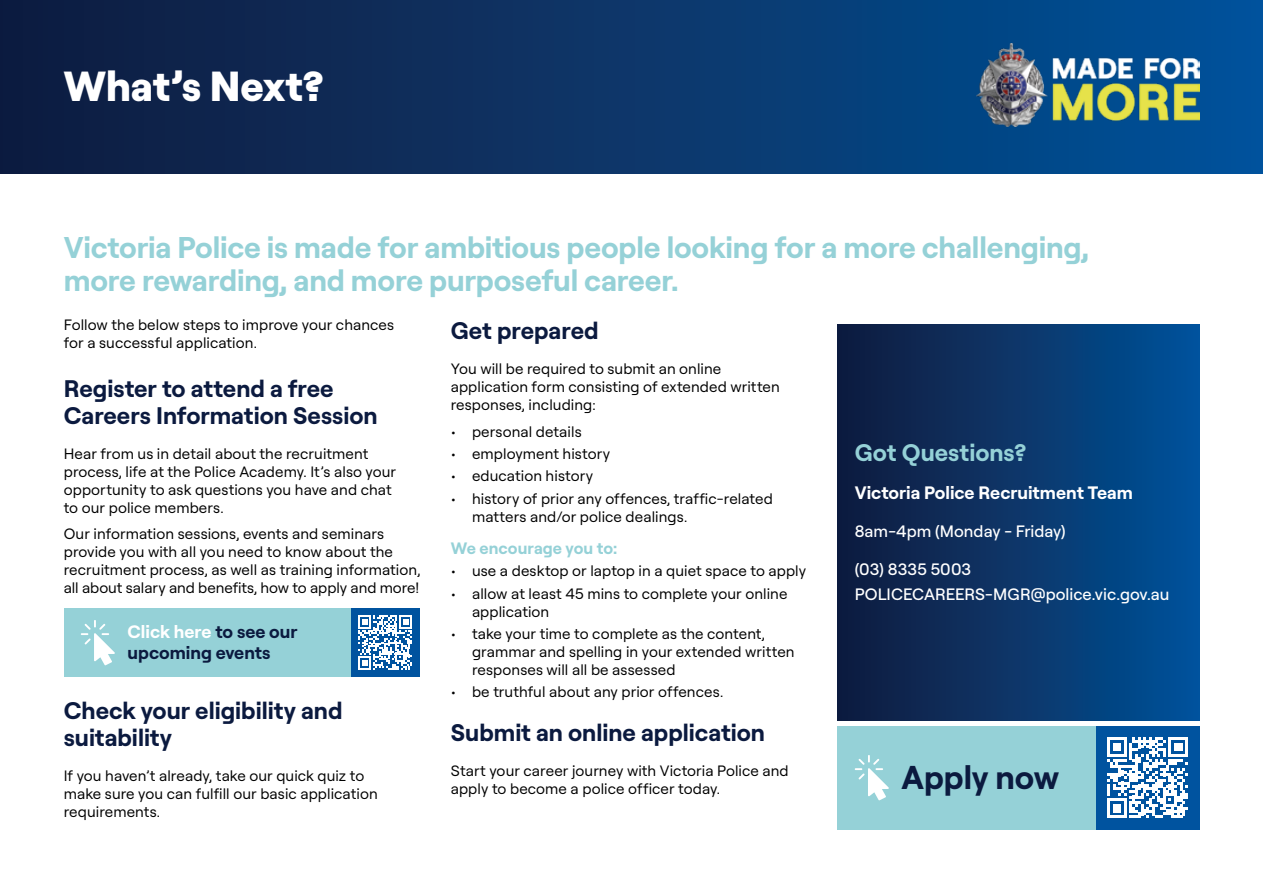
<style>
.page{position:relative;width:1263px;height:893px;background:#fff}
.page>*{position:absolute;margin:0;border:0;box-sizing:border-box;transform-origin:0 0}
.Page_Head__H2{font:800 42px "Roobert";color:#fff}
.t1{font:700 33px "Roobert";color:#0b1a3f}
.Intro_para__P{font:700 30px/33px "Roobert";letter-spacing:-.005em;color:#95d1d7}
.Subhead_1__H3{font:700 24px/27px "Roobert";color:#0b1a3f}
.Subhead_1__H3-2{font:700 24px "Roobert";color:#95d1d7}
.Body__P{font:700 18px/21px "Roobert";color:#0b1a3f}
.Body__P-2{font:700 18px "Roobert";color:#fff}
.Body__P-3{font:500 16.5px "Roobert";color:#fff}
.Body__P-4{font:700 16.5px "Roobert";letter-spacing:.005em;color:#95d1d7}
.Body__P-5{font:15px/18px "Roobert";letter-spacing:.005em;color:#000}
.Bullet_points__P{font:15px/18px "Roobert";letter-spacing:.005em;color:#000}
.s1{color:#fff}
</style>
<div class="page">
<div style="left:0;top:0;width:1263px;height:173px;background:linear-gradient(to right,#121b3d,#00529a)"></div>
<img style="left:977px;top:44px;width:222px;height:82px">
<div style="left:838px;top:726px;width:361px;height:103px;background:#95d1d7"></div>
<div style="left:838px;top:324px;width:361px;height:396px;background:linear-gradient(to right,#121b3c,#00529a)"></div>
<svg style="left:855px;top:755px;width:34px;height:45px"></svg>
<div style="left:1096px;top:726px;width:103px;height:103px;background:#00539f"></div>
<svg style="left:1107px;top:737px;width:81px;height:81px"></svg>
<div style="left:64px;top:608px;width:356px;height:69px;background:#95d1d7"></div>
<svg style="left:81px;top:620px;width:34px;height:45px"></svg>
<div style="left:351px;top:608px;width:69px;height:69px;background:#00539f"></div>
<svg style="left:358px;top:615px;width:54px;height:54px"></svg>
<h2 class="Page_Head__H2" style="left:64px;top:56px;width:261px">What’s Next?</h2>
<p class="Intro_para__P" style="left:64px;top:229px;width:1027px">Victoria Police is made for ambitious people looking for a more challenging, more rewarding, and more purposeful career.</p>
<p class="Body__P-5" style="left:64px;top:315px;width:332px">Follow the below steps to improve your chances for a successful application.</p>
<h3 class="Subhead_1__H3" style="left:64px;top:373px;width:315px">Register to attend a free<br>Careers Information Session</h3>
<p class="Body__P-5" style="left:64px;top:443px;width:334px">Hear from us in detail about the recruitment process, life at the Police Academy. It’s also your opportunity to ask questions you have and chat to our police members.</p>
<p class="Body__P-5" style="left:64px;top:524px;width:358px">Our information sessions, events and seminars provide you with all you need to know about the recruitment process, as well as training information, all about salary and benefits, how to apply and more!</p>
<h3 class="Subhead_1__H3" style="left:451px;top:316px;width:149px">Get prepared</h3>
<p class="Body__P-5" style="left:451px;top:359px;width:331px">You will be required to submit an online application form consisting of extended written responses, including:</p>
<p class="Bullet_points__P" style="left:451px;top:422px;width:132px">• personal details</p>
<p class="Bullet_points__P" style="left:451px;top:444px;width:161px">• employment history</p>
<p class="Bullet_points__P" style="left:451px;top:466px;width:144px">• education history</p>
<p class="Bullet_points__P" style="left:472px;top:488px;width:302px;text-indent:-21px">• history of prior any offences, traffic-related matters and/or police dealings.</p>
<p class="Body__P-4" style="left:451px;top:536px;width:168px">We encourage you to:</p>
<p class="Bullet_points__P" style="left:451px;top:561px;width:357px">• use a desktop or laptop in a quiet space to apply</p>
<p class="Bullet_points__P" style="left:472px;top:584px;width:317px;text-indent:-21px">• allow at least 45 mins to complete your online application</p>
<p class="Bullet_points__P" style="left:472px;top:624px;width:324px;text-indent:-21px">• take your time to complete as the content, grammar and spelling in your extended written responses will all be assessed</p>
<p class="Bullet_points__P" style="left:451px;top:682px;width:274px">• be truthful about any prior offences.</p>
<h3 class="Subhead_1__H3" style="left:451px;top:718px;width:316px">Submit an online application</h3>
<p class="Body__P-5" style="left:451px;top:761px;width:339px">Start your career journey with Victoria Police and apply to become a police officer today.</p>
<h2 class="t1" style="left:901px;top:753px;width:159px">Apply now</h2>
<h3 class="Subhead_1__H3-2" style="left:855px;top:435px;width:173px">Got Questions?</h3>
<p class="Body__P-2" style="left:855px;top:480px;width:279px">Victoria Police Recruitment Team</p>
<p class="Body__P-3" style="left:855px;top:520px;width:213px">8am-4pm (Monday - Friday)</p>
<p class="Body__P-3" style="left:855px;top:557px;width:118px">(03) 8335 5003</p>
<p class="Body__P-3" style="left:855px;top:582px;width:316px">POLICECAREERS-MGR@police.vic.gov.au</p>
<p class="Body__P" style="left:128px;top:620px;width:171px"><span class="s1">Click here</span> to see our upcoming events</p>
<h3 class="Subhead_1__H3" style="left:64px;top:695px;width:280px">Check your eligibility and suitability</h3>
<p class="Body__P-5" style="left:64px;top:766px;width:315px">If you haven’t already, take our quick quiz to make sure you can fulfill our basic application requirements.</p>
</div>
